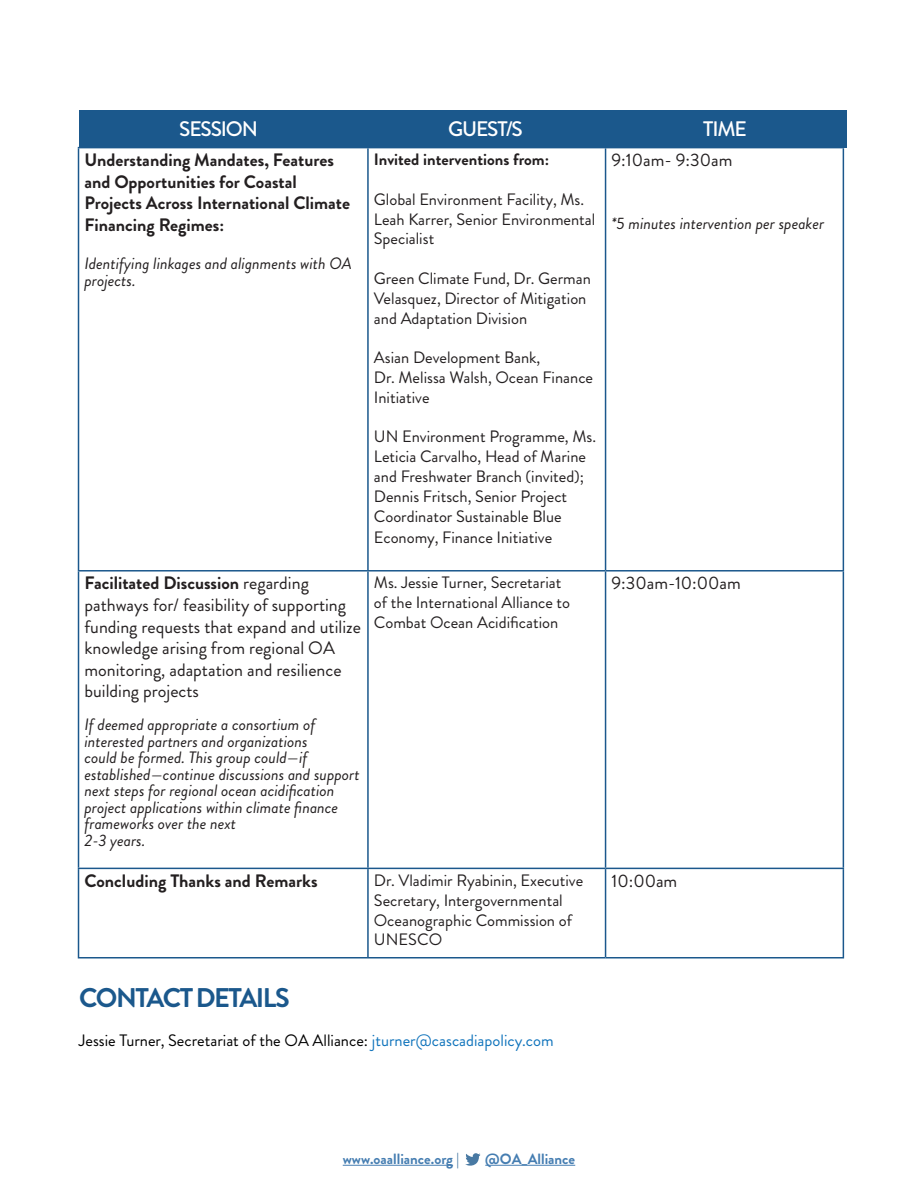
<style>
.page{position:relative;width:918px;height:1188px;background:#fff}
.page>*{position:absolute;margin:0;border:0;box-sizing:border-box;transform-origin:0 0}
.t1{font:700 27px "Brandon Grotesque";letter-spacing:-.055em;color:#1b588c}
.t2{font:500 21px "Brandon Grotesque";letter-spacing:-.055em;color:#fff}
.t3{font:18px/21.6px "Brandon Grotesque";color:#231f20}
.t4{font:700 18px/21.6px "Brandon Grotesque";color:#231f20}
.t5{font:16.5px/19.8px "Brandon Grotesque";color:#231f20}
.t6{font:italic 16.5px/16.5px "Brandon Grotesque";color:#231f20}
.t7{font:16.5px "Brandon Grotesque";color:#000}
.t8{font:700 16.5px "Brandon Grotesque";color:#231f20}
.t9{font:700 14.85px "Brandon Grotesque";color:#175d9e}
.s1{font-weight:700}
.s2{color:#1074bc}
.s3{color:#1b588c}
</style>
<div class="page">
<div style="left:79px;top:110px;width:767px;height:38px;background:#1b588c"></div>
<hr style="left:78px;top:147px;width:290px;height:1px;background:#1b588c">
<hr style="left:78px;top:148px;width:1px;height:422px;background:#1b588c">
<hr style="left:367px;top:148px;width:2px;height:422px;background:#1b588c">
<hr style="left:605px;top:148px;width:1px;height:422px;background:#1b588c">
<hr style="left:843px;top:148px;width:1px;height:422px;background:#1b588c">
<hr style="left:78px;top:570px;width:290px;height:2px;background:#1b588c">
<hr style="left:78px;top:572px;width:1px;height:296px;background:#1b588c">
<hr style="left:368px;top:570px;width:238px;height:2px;background:#1b588c">
<hr style="left:367px;top:572px;width:2px;height:296px;background:#1b588c">
<hr style="left:606px;top:570px;width:238px;height:2px;background:#1b588c">
<hr style="left:605px;top:572px;width:1px;height:296px;background:#1b588c">
<hr style="left:843px;top:572px;width:1px;height:296px;background:#1b588c">
<hr style="left:78px;top:868px;width:290px;height:1px;background:#1b588c">
<hr style="left:78px;top:869px;width:1px;height:88px;background:#1b588c">
<hr style="left:368px;top:868px;width:238px;height:1px;background:#1b588c">
<hr style="left:367px;top:869px;width:2px;height:88px;background:#1b588c">
<hr style="left:606px;top:868px;width:238px;height:1px;background:#1b588c">
<hr style="left:605px;top:869px;width:1px;height:88px;background:#1b588c">
<hr style="left:843px;top:869px;width:1px;height:88px;background:#1b588c">
<hr style="left:78px;top:957px;width:290px;height:1px;background:#1b588c">
<hr style="left:368px;top:957px;width:238px;height:1px;background:#1b588c">
<hr style="left:606px;top:957px;width:238px;height:1px;background:#1b588c">
<hr style="left:343px;top:1165px;width:110px;height:1px;background:#175d9e">
<hr style="left:485px;top:1165px;width:90px;height:1px;background:#175d9e">
<svg style="left:465px;top:1153px;width:15px;height:13px"></svg>
<p class="t2" style="left:179px;top:114px;width:80px">SESSION</p>
<p class="t2" style="left:448px;top:114px;width:76px">GUEST/S</p>
<p class="t2" style="left:703px;top:114px;width:45px">TIME</p>
<p class="t4" style="left:85px;top:149px;width:267px">Understanding Mandates, Features and Opportunities for Coastal<br>Projects Across International Climate<br>Financing Regimes:</p>
<p class="t6" style="left:85px;top:255px;width:269px">Identifying linkages and alignments with OA projects.</p>
<p class="t8" style="left:374px;top:148px;width:177px">Invited interventions from:</p>
<p class="t5" style="left:374px;top:189px;width:223px">Global Environment Facility, Ms.<br>Leah Karrer, Senior Environmental<br>Specialist</p>
<p class="t5" style="left:374px;top:269px;width:218px">Green Climate Fund, Dr. German<br>Velasquez, Director of Mitigation and Adaptation Division</p>
<p class="t5" style="left:374px;top:348px;width:168px">Asian Development Bank,</p>
<p class="t5" style="left:374px;top:368px;width:221px">Dr. Melissa Walsh, Ocean Finance<br>Initiative</p>
<p class="t5" style="left:374px;top:427px;width:224px">UN Environment Programme, Ms.<br>Leticia Carvalho, Head of Marine and Freshwater Branch (invited);<br>Dennis Fritsch, Senior Project<br>Coordinator Sustainable Blue</p>
<p class="t5" style="left:374px;top:528px;width:180px">Economy, Finance Initiative</p>
<p class="t3" style="left:612px;top:150px;width:122px">9:10am- 9:30am</p>
<p class="t6" style="left:612px;top:216px;width:214px">*5 minutes intervention per speaker</p>
<p class="t3" style="left:85px;top:573px;width:278px"><span class="s1">Facilitated Discussion</span> regarding pathways for/ feasibility of supporting funding requests that expand and utilize knowledge arising from regional OA monitoring, adaptation and resilience building projects</p>
<p class="t6" style="left:85px;top:717px;width:277px">If deemed appropriate a consortium of interested partners and organizations<br>could be formed. This group could—if established—continue discussions and support next steps for regional ocean acidification project applications within climate finance frameworks over the next</p>
<p class="t6" style="left:85px;top:832px;width:62px">2-3 years.</p>
<p class="t5" style="left:374px;top:573px;width:198px">Ms. Jessie Turner, Secretariat of the International Alliance to<br>Combat Ocean Acidification</p>
<p class="t3" style="left:612px;top:573px;width:131px">9:30am-10:00am</p>
<p class="t4" style="left:85px;top:870px;width:235px">Concluding Thanks and Remarks</p>
<p class="t5" style="left:374px;top:871px;width:211px">Dr. Vladimir Ryabinin, Executive<br>Secretary, Intergovernmental<br>Oceanographic Commission of<br>UNESCO</p>
<p class="t3" style="left:612px;top:870px;width:67px">10:00am</p>
<p class="t1" style="left:79px;top:978px;width:212px">CONTACT DETAILS</p>
<p class="t7" style="left:79px;top:1029px;width:476px">Jessie Turner, Secretariat of the OA Alliance: <span class="s2">jturner@cascadiapolicy.com</span></p>
<p class="t9" style="left:343px;top:1148px;width:118px">www.oaalliance.org <span class="s3">|</span></p>
<p class="t9" style="left:485px;top:1148px;width:91px">@OA_Alliance</p>
</div>
